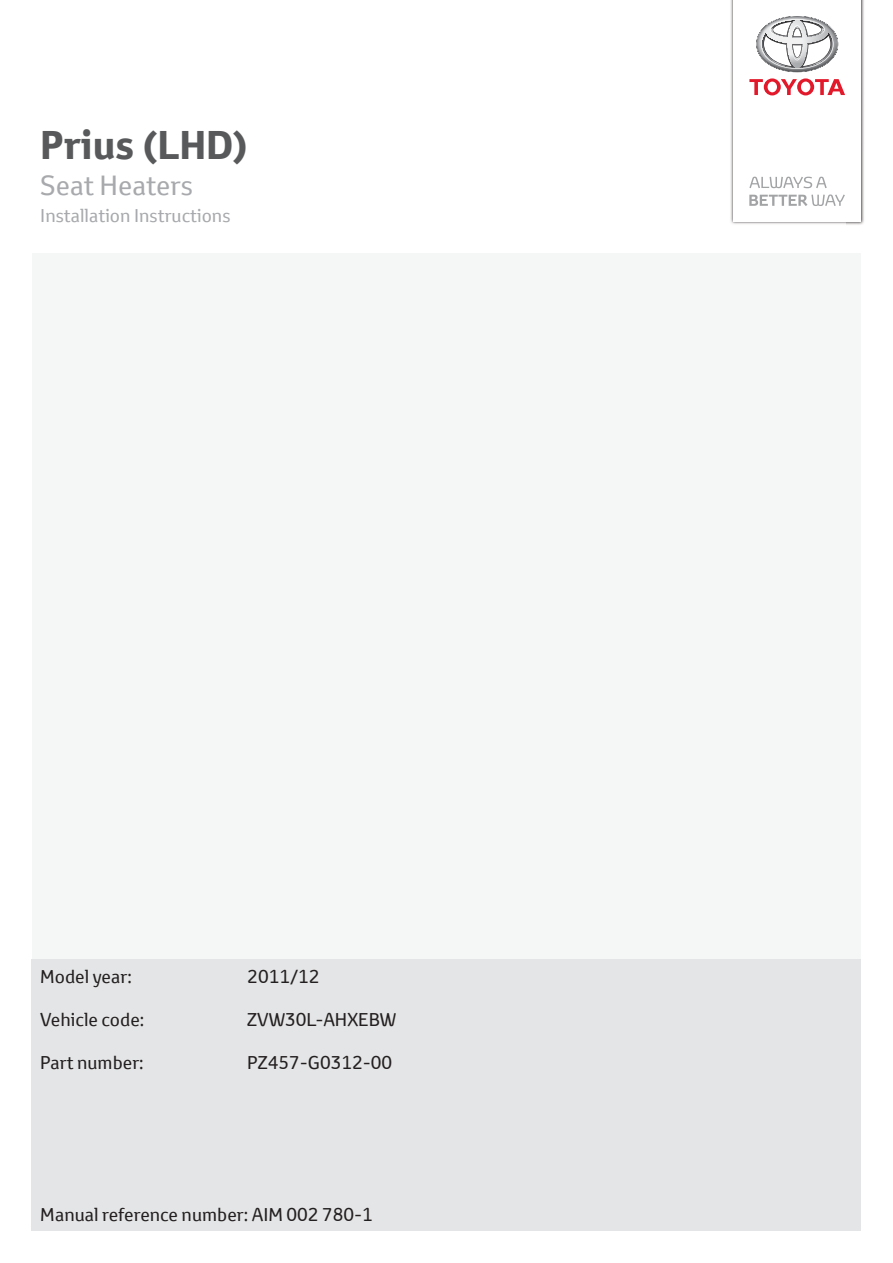
<style>
.page{position:relative;width:893px;height:1263px;background:#fff}
.page>*{position:absolute;margin:0;border:0;box-sizing:border-box;transform-origin:0 0}
.t1{font:700 39px "Toyota Text";color:#58595b}
.t2{font:27px "Toyota Text";color:#a7a9ac}
.t3{font:18px "Toyota Text";color:#231f20}
.t4{font:18px "Toyota Text";color:#a7a9ac}
</style>
<div class="page">
<img style="left:730px;top:0;width:134px;height:225px">
<div style="left:733px;top:0;width:128px;height:222px;background:#fff"></div>
<svg style="left:749px;top:78px;width:96px;height:17px"></svg>
<svg style="left:756px;top:16px;width:82px;height:56px"></svg>
<svg style="left:749px;top:177px;width:78px;height:11px"></svg>
<svg style="left:749px;top:194px;width:96px;height:12px"></svg>
<div style="left:32px;top:959px;width:829px;height:272px;background:#e4e5e6"></div>
<div style="left:33px;top:253px;width:828px;height:706px;background:#f5f6f6"></div>
<h1 class="t1" style="left:40px;top:119px;width:209px">Prius (LHD)</h1>
<h2 class="t2" style="left:40px;top:167px;width:154px">Seat Heaters</h2>
<p class="t4" style="left:40px;top:203px;width:192px">Installation Instructions</p>
<p class="t3" style="left:40px;top:964px;width:93px">Model year:</p>
<p class="t3" style="left:247px;top:964px;width:74px">2011/12</p>
<p class="t3" style="left:40px;top:1008px;width:106px">Vehicle code:</p>
<p class="t3" style="left:247px;top:1008px;width:151px">ZVW30L-AHXEBW</p>
<p class="t3" style="left:40px;top:1051px;width:105px">Part number:</p>
<p class="t3" style="left:247px;top:1051px;width:146px">PZ457-G0312-00</p>
<p class="t3" style="left:40px;top:1202px;width:334px">Manual reference number: AIM 002 780-1</p>
</div>
